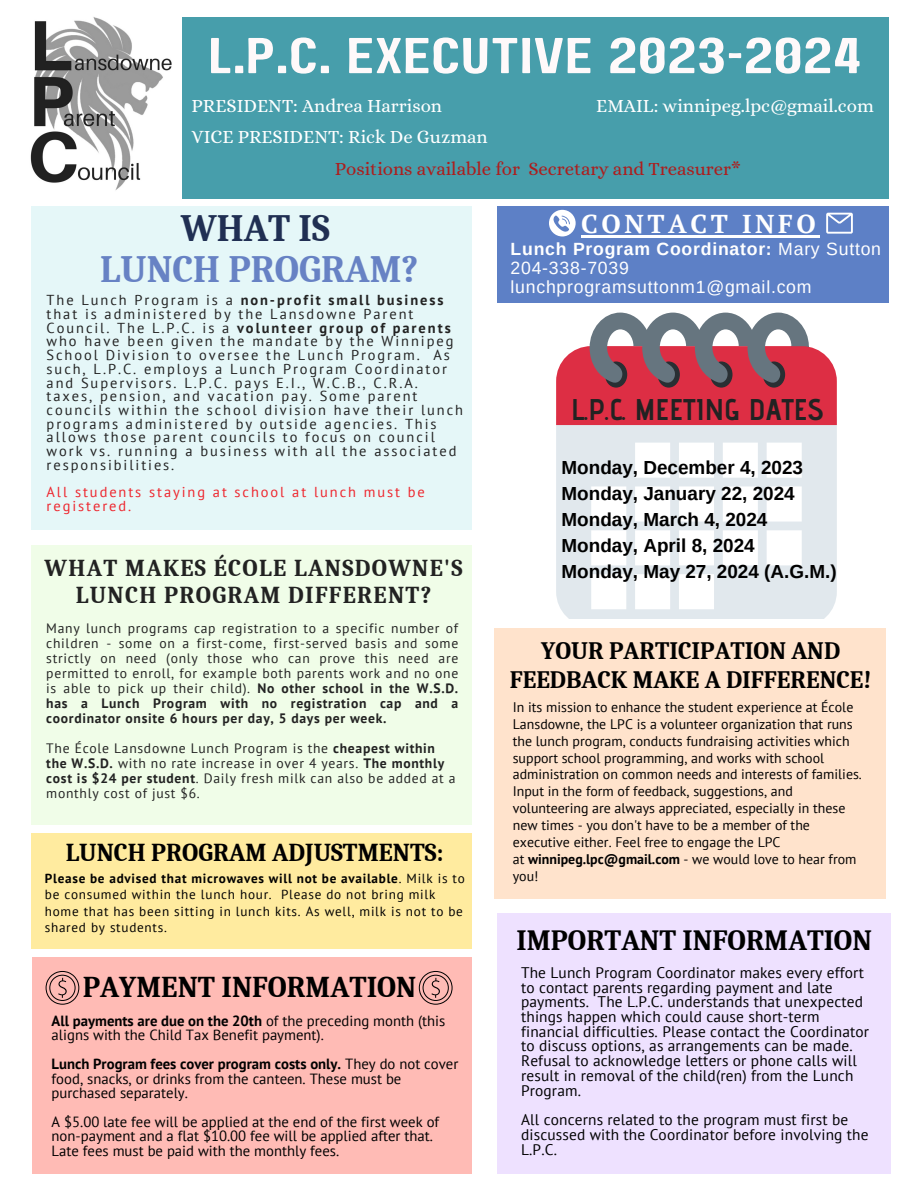
<style>
.page{position:relative;width:918px;height:1188px;background:#fff}
.page>*{position:absolute;margin:0;border:0;box-sizing:border-box;transform-origin:0 0}
.t1{font:50.4px "Paalalabas Display Wide BETA";color:#fef9fa}
.t2{font:700 37.65px "Caladea";color:#6782c4}
.t3{font:700 37.65px "Caladea";color:#202f53}
.t4{font:700 30px "Advent Pro";color:#222}
.t5{font:700 29.4px "Caladea";color:#000}
.t6{font:700 28.5px "Caladea";color:#000}
.t7{font:700 25.8px "PT Serif";letter-spacing:.135em;color:#fff}
.t8{font:700 25.05px "Caladea";color:#000}
.t9{font:700 24.3px/28.5px "Caladea";color:#000;text-align:center}
.t10{font:700 23.55px/27.2px "Caladea";letter-spacing:.055em;color:#222;text-align:center}
.t11{font:700 18.9px/25.8px "Arimo";color:#000}
.t12{font:18.75px "Alice";color:#fff}
.t13{font:18.75px "Alice";color:#ad1d1d}
.t14{font:17.7px/19px "Arimo";letter-spacing:.045em;color:#fff}
.t15{font:700 17.7px "Arimo";letter-spacing:.045em;color:#fff}
.t16{font:15.3px/14.7px "PT Sans";letter-spacing:.01em;color:#000}
.t17{font:14.7px/14.4px "PT Sans";color:#000}
.t18{font:14.4px/13.6px "PT Sans";letter-spacing:.135em;color:#222}
.t19{font:14.4px/13.6px "PT Sans";letter-spacing:.135em;color:#ee252d}
.t20{font:13.95px/16.8px "PT Sans";color:#000}
.t21{font:13.65px/15px "PT Sans";letter-spacing:.05em;color:#222;text-align:justify}
.t22{font:13.2px/16.5px "PT Sans";letter-spacing:.055em;color:#000}
.s1{font-weight:700}
.s2{font-weight:400}
</style>
<div class="page">
<img style="left:30px;top:17px;width:142px;height:173px">
<div style="left:31px;top:206px;width:440px;height:323px;background:#e5f7f8"></div>
<div style="left:497px;top:206px;width:391px;height:97px;background:#5d80c6"></div>
<svg style="left:549px;top:210px;width:27px;height:26px"></svg>
<svg style="left:826px;top:213px;width:27px;height:21px"></svg>
<div style="left:31px;top:545px;width:440px;height:279px;background:#f0fde8"></div>
<div style="left:182px;top:17px;width:706px;height:182px;background:#479eab"></div>
<hr style="left:581px;top:235px;width:238px;height:2px;background:#fff">
<div style="left:32px;top:957px;width:439px;height:217px;background:#ffbbb5"></div>
<svg style="left:46px;top:971px;width:33px;height:34px"></svg>
<svg style="left:419px;top:971px;width:34px;height:34px"></svg>
<div style="left:31px;top:833px;width:440px;height:115px;background:#ffeb9f"></div>
<div style="left:497px;top:914px;width:393px;height:260px;background:#eee1ff"></div>
<div style="left:495px;top:629px;width:391px;height:270px;background:#ffe3cc"></div>
<div style="left:556px;top:425px;width:281px;height:193px;background:#e1e8ed"></div>
<svg style="left:556px;top:313px;width:281px;height:112px"></svg>
<svg style="left:591px;top:443px;width:211px;height:166px"></svg>
<p class="t1" style="left:209px;top:35px;width:655px">L.P.C. EXECUTIVE 2023-2024</p>
<p class="t12" style="left:192px;top:95px;width:252px">PRESIDENT: Andrea Harrison</p>
<p class="t12" style="left:596px;top:95px;width:279px">EMAIL: winnipeg.lpc@gmail.com</p>
<p class="t12" style="left:192px;top:126px;width:298px">VICE PRESIDENT: Rick De Guzman</p>
<p class="t13" style="left:335px;top:158px;width:407px">Positions available for Secretary and Treasurer*</p>
<p class="t3" style="left:181px;top:208px;width:151px">WHAT IS</p>
<p class="t2" style="left:100px;top:248px;width:320px">LUNCH PROGRAM?</p>
<p class="t18" style="left:47px;top:293px;width:418px">The Lunch Program is a <span class="s1">non-profit small business </span>that is administered by the Lansdowne Parent Council. The L.P.C. is a <span class="s1">volunteer group of parents </span>who have been given the mandate by the Winnipeg School Division to oversee the Lunch Program. As such, L.P.C. employs a Lunch Program Coordinator and Supervisors. L.P.C. pays E.I., W.C.B., C.R.A. taxes, pension, and vacation pay. Some parent councils within the school division have their lunch programs administered by outside agencies. This allows those parent councils to focus on council work vs. running a business with all the associated responsibilities.</p>
<p class="t19" style="left:47px;top:485px;width:380px">All students staying at school at lunch must be registered.</p>
<p class="t10" style="left:45px;top:555px;width:420px">WHAT MAKES ÉCOLE LANSDOWNE'S<br>LUNCH PROGRAM DIFFERENT?</p>
<p class="t21" style="left:46px;top:620px;width:413px">Many lunch programs cap registration to a specific number of children - some on a first-come, first-served basis and some strictly on need (only those who can prove this need are permitted to enroll, for example both parents work and no one is able to pick up their child). <span class="s1">No other school in the W.S.D. has a Lunch Program with no registration cap and a coordinator onsite 6 hours per day, 5 days per week.</span></p>
<p class="t21" style="left:46px;top:740px;width:411px;text-align:left">The École Lansdowne Lunch Program is the <span class="s1">cheapest within the W.S.D.</span> with no rate increase in over 4 years. <span class="s1">The monthly cost is $24 per student</span>. Daily fresh milk can also be added at a monthly cost of just $6.</p>
<p class="t8" style="left:66px;top:839px;width:379px">LUNCH PROGRAM ADJUSTMENTS:</p>
<p class="t22" style="left:45px;top:869px;width:422px"><span class="s1">Please be advised that microwaves will not be available</span>. Milk is to be consumed within the lunch hour. Please do not bring milk home that has been sitting in lunch kits. As well, milk is not to be shared by students.</p>
<p class="t5" style="left:83px;top:970px;width:335px">PAYMENT INFORMATION</p>
<p class="t17" style="left:52px;top:1013px;width:395px"><span class="s1">All payments are due on the 20th</span> of the preceding month (this aligns with the Child Tax Benefit payment).</p>
<p class="t17" style="left:52px;top:1057px;width:408px"><span class="s1">Lunch Program fees cover program costs only.</span> They do not cover food, snacks, or drinks from the canteen. These must be purchased separately.</p>
<p class="t17" style="left:52px;top:1114px;width:389px">A $5.00 late fee will be applied at the end of the first week of non-payment and a flat $10.00 fee will be applied after that.<br>Late fees must be paid with the monthly fees.</p>
<p class="t7" style="left:581px;top:206px;width:236px">CONTACT INFO</p>
<p class="t15" style="left:511px;top:239px;width:372px">Lunch Program Coordinator: <span class="s2">Mary Sutton</span></p>
<p class="t14" style="left:511px;top:258px;width:303px">204-338-7039 lunchprogramsuttonm1@gmail.com</p>
<p class="t4" style="left:571px;top:391px;width:255px">L.P.C. MEETING DATES</p>
<p class="t11" style="left:562px;top:455px;width:243px">Monday, December 4, 2023</p>
<p class="t11" style="left:562px;top:481px;width:235px">Monday, January 22, 2024<br>Monday, March 4, 2024</p>
<p class="t11" style="left:562px;top:533px;width:277px">Monday, April 8, 2024<br>Monday, May 27, 2024 (A.G.M.)</p>
<p class="t9" style="left:510px;top:637px;width:363px">YOUR PARTICIPATION AND<br>FEEDBACK MAKE A DIFFERENCE!</p>
<p class="t20" style="left:513px;top:698px;width:351px">In its mission to enhance the student experience at École Lansdowne, the LPC is a volunteer organization that runs the lunch program, conducts fundraising activities which support school programming, and works with school administration on common needs and interests of families.<br>Input in the form of feedback, suggestions, and volunteering are always appreciated, especially in these new times - you don't have to be a member of the executive either. Feel free to engage the LPC<br>at <span class="s1">winnipeg.lpc@gmail.com</span> - we would love to hear from you!</p>
<p class="t6" style="left:517px;top:925px;width:357px">IMPORTANT INFORMATION</p>
<p class="t16" style="left:521px;top:965px;width:350px">The Lunch Program Coordinator makes every effort to contact parents regarding payment and late payments. The L.P.C. understands that unexpected things happen which could cause short-term financial difficulties. Please contact the Coordinator to discuss options, as arrangements can be made.<br>Refusal to acknowledge letters or phone calls will result in removal of the child(ren) from the Lunch Program.</p>
<p class="t16" style="left:521px;top:1112px;width:349px">All concerns related to the program must first be discussed with the Coordinator before involving the<br>L.P.C.</p>
</div>
